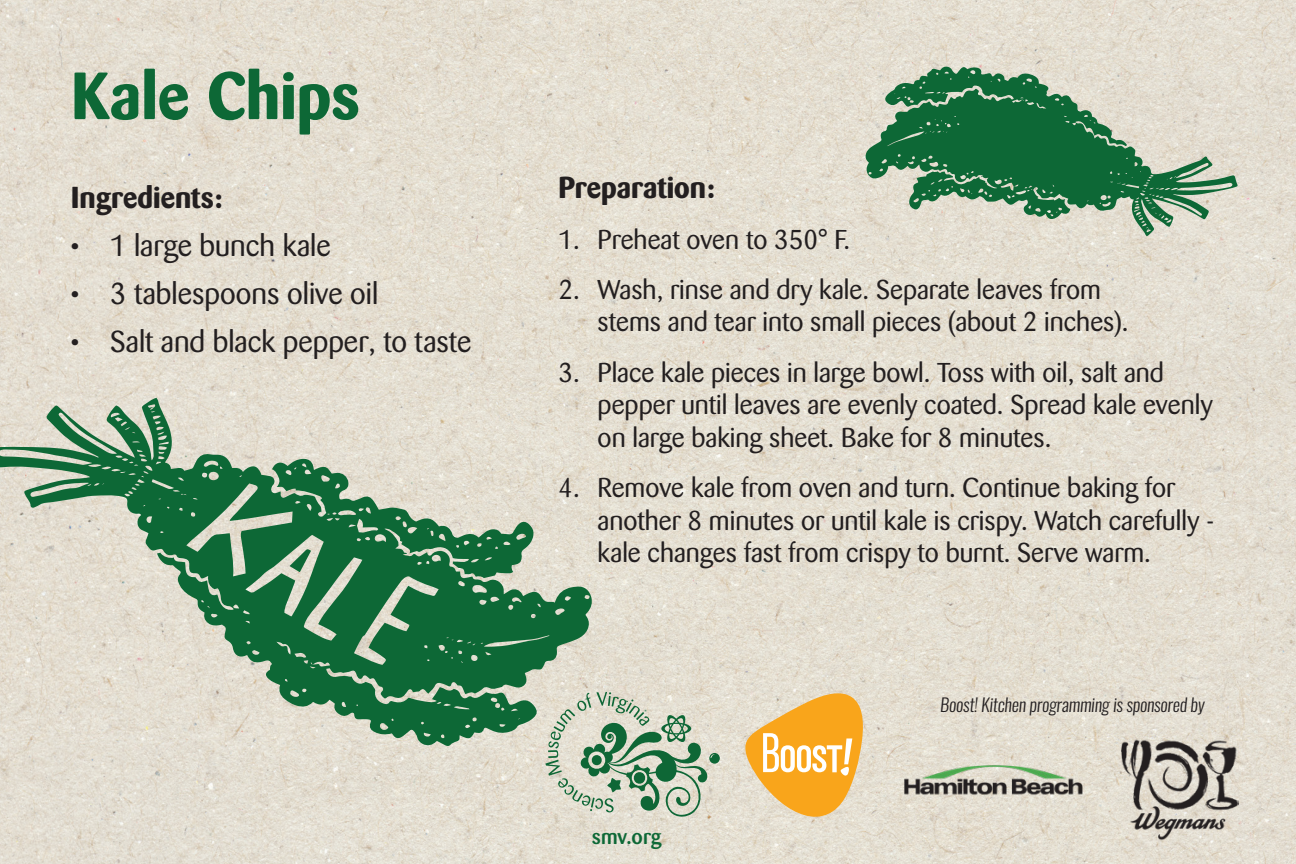
<style>
.page{position:relative;width:1296px;height:864px;background:#fff}
.page>*{position:absolute;margin:0;border:0;box-sizing:border-box;transform-origin:0 0}
.t1{font:700 66px "Barmeno BQ";color:#0d6836}
.t2{font:30px "Barmeno BQ";color:#231f20}
.t3{font:700 30px "Barmeno BQ";color:#231f20}
.t4{font:27px/32.4px "Barmeno BQ";color:#231f20}
.t5{font:500 21px "Barmeno BQ";color:#0d6836}
.t6{font:italic 300 18px "Oswald";letter-spacing:-.01em;color:#231f20}
</style>
<div class="page">
<img style="left:0;top:0;width:1296px;height:864px">
<svg style="left:0;top:398px;width:593px;height:348px;background:#95b298"></svg>
<svg style="left:290px;top:549px;width:21px;height:23px"></svg>
<svg style="left:745px;top:693px;width:118px;height:124px;background:#f3be66"></svg>
<img style="left:898px;top:758px;width:190px;height:39px">
<img style="left:1121px;top:739px;width:118px;height:101px">
<svg style="left:545px;top:692px;width:175px;height:125px;background:#b8c5b1"></svg>
<svg style="left:865px;top:66px;width:373px;height:170px;background:#a8bda6"></svg>
<svg style="left:935px;top:101px;width:182px;height:101px;background:#237446"></svg>
<h1 class="t1" style="left:71px;top:56px;width:290px">Kale Chips</h1>
<p class="t3" style="left:71px;top:180px;width:153px">Ingredients:</p>
<p class="t2" style="left:71px;top:229px;width:261px">• 1 large bunch kale</p>
<p class="t2" style="left:71px;top:277px;width:309px">• 3 tablespoons olive oil</p>
<p class="t2" style="left:71px;top:325px;width:402px">• Salt and black pepper, to taste</p>
<p class="t3" style="left:559px;top:170px;width:158px">Preparation:</p>
<p class="t4" style="left:559px;top:223px;width:293px">1. Preheat oven to 350° F.</p>
<p class="t4" style="left:598px;top:274px;width:533px;text-indent:-39px">2. Wash, rinse and dry kale. Separate leaves from stems and tear into small pieces (about 2 inches).</p>
<p class="t4" style="left:598px;top:356px;width:617px;text-indent:-39px">3. Place kale pieces in large bowl. Toss with oil, salt and pepper until leaves are evenly coated. Spread kale evenly on large baking sheet. Bake for 8 minutes.</p>
<p class="t4" style="left:598px;top:472px;width:618px;text-indent:-39px">4. Remove kale from oven and turn. Continue baking for another 8 minutes or until kale is crispy. Watch carefully - kale changes fast from crispy to burnt. Serve warm.</p>
<p class="t5" style="left:592px;top:824px;width:71px">smv.org</p>
<p class="t6" style="left:940px;top:693px;width:266px">Boost! Kitchen programming is sponsored by</p>
</div>
